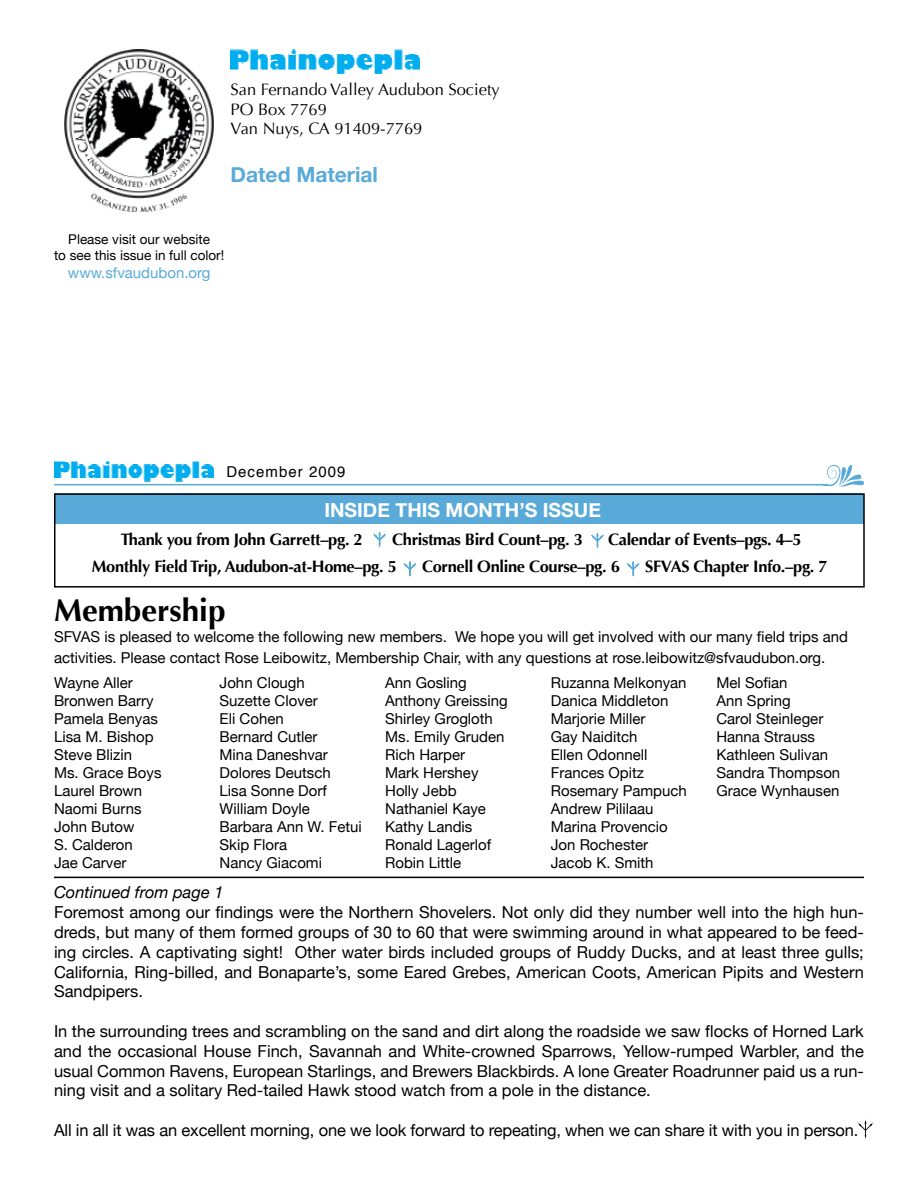
<style>
.page{position:relative;width:918px;height:1188px;background:#fff}
.page>*{position:absolute;margin:0;border:0;box-sizing:border-box;transform-origin:0 0}
.t1{font:700 31.5px "Optima";color:#000}
.t2{font:700 21px "Helvetica Neue";color:#59aad9}
.t3{font:700 19.5px "Helvetica Neue";color:#fff}
.t4{font:16.5px/19.8px "Helvetica Neue";color:#000;text-align:justify}
.t5{font:700 16.5px "Optima";letter-spacing:-.02em;color:#000}
.t6{font:16.5px/19.5px "Optima";color:#000}
.t7{font:italic 16.5px "Helvetica Neue";color:#000}
.t8{font:15px/18px "Helvetica Neue";color:#000}
.t9{font:15px "Helvetica Neue";color:#59aad9}
.t10{font:15px "Helvetica";letter-spacing:.07em;color:#000}
.t11{font:13.5px/16.2px "Helvetica Neue";color:#000;text-align:center}
</style>
<div class="page">
<img style="left:64px;top:50px;width:149px;height:162px">
<img style="left:231px;top:50px;width:189px;height:24px">
<hr style="left:54px;top:484px;width:774px;height:1px;background:#59aad9">
<svg style="left:816px;top:465px;width:48px;height:22px"></svg>
<img style="left:54px;top:461px;width:159px;height:21px">
<div style="left:54px;top:494px;width:810px;height:30px;background:#59aad9"></div>
<div style="left:54px;top:493px;width:811px;height:95px;border:2px solid #000"></div>
<svg style="left:627px;top:561px;width:12px;height:15px"></svg>
<svg style="left:404px;top:561px;width:12px;height:15px"></svg>
<svg style="left:373px;top:532px;width:13px;height:15px"></svg>
<svg style="left:591px;top:533px;width:13px;height:15px"></svg>
<svg style="left:858px;top:1120px;width:15px;height:19px"></svg>
<hr style="left:54px;top:877px;width:810px;height:1px;background:#000">
<p class="t6" style="left:231px;top:80px;width:271px">San Fernando Valley Audubon Society<br>PO Box 7769<br>Van Nuys, CA 91409-7769</p>
<h2 class="t2" style="left:231px;top:162px;width:149px">Dated Material</h2>
<p class="t11" style="left:54px;top:230px;width:172px">Please visit our website<br>to see this issue in full color!</p>
<p class="t9" style="left:68px;top:263px;width:144px">www.sfvaudubon.org</p>
<p class="t10" style="left:226px;top:459px;width:121px">December 2009</p>
<h3 class="t3" style="left:324px;top:498px;width:278px">INSIDE THIS MONTH’S ISSUE</h3>
<p class="t5" style="left:121px;top:530px;width:243px">Thank you from John Garrett–pg. 2</p>
<p class="t5" style="left:392px;top:530px;width:192px">Christmas Bird Count–pg. 3</p>
<p class="t5" style="left:608px;top:530px;width:195px">Calendar of Events–pgs. 4–5</p>
<p class="t5" style="left:92px;top:557px;width:307px">Monthly Field Trip, Audubon-at-Home–pg. 5</p>
<p class="t5" style="left:422px;top:557px;width:199px">Cornell Online Course–pg. 6</p>
<p class="t5" style="left:645px;top:557px;width:184px">SFVAS Chapter Info.–pg. 7</p>
<h1 class="t1" style="left:54px;top:592px;width:173px">Membership</h1>
<p class="t8" style="left:54px;top:626px;width:796px;line-height:21px">SFVAS is pleased to welcome the following new members. We hope you will get involved with our many field trips and activities. Please contact Rose Leibowitz, Membership Chair, with any questions at rose.leibowitz@sfvaudubon.org.</p>
<p class="t8" style="left:54px;top:674px;width:109px">Wayne Aller<br>Bronwen Barry<br>Pamela Benyas<br>Lisa M. Bishop<br>Steve Blizin<br>Ms. Grace Boys<br>Laurel Brown<br>Naomi Burns<br>John Butow<br>S. Calderon<br>Jae Carver</p>
<p class="t8" style="left:220px;top:674px;width:144px">John Clough<br>Suzette Clover<br>Eli Cohen<br>Bernard Cutler<br>Mina Daneshvar<br>Dolores Deutsch<br>Lisa Sonne Dorf<br>William Doyle<br>Barbara Ann W. Fetui<br>Skip Flora<br>Nancy Giacomi</p>
<p class="t8" style="left:385px;top:674px;width:124px">Ann Gosling<br>Anthony Greissing<br>Shirley Grogloth<br>Ms. Emily Gruden<br>Rich Harper<br>Mark Hershey<br>Holly Jebb<br>Nathaniel Kaye<br>Kathy Landis<br>Ronald Lagerlof<br>Robin Little</p>
<p class="t8" style="left:551px;top:674px;width:138px">Ruzanna Melkonyan<br>Danica Middleton<br>Marjorie Miller<br>Gay Naiditch<br>Ellen Odonnell<br>Frances Opitz<br>Rosemary Pampuch<br>Andrew Pililaau<br>Marina Provencio<br>Jon Rochester<br>Jacob K. Smith</p>
<p class="t8" style="left:716px;top:674px;width:125px">Mel Sofian<br>Ann Spring<br>Carol Steinleger<br>Hanna Strauss<br>Kathleen Sulivan<br>Sandra Thompson<br>Grace Wynhausen</p>
<p class="t7" style="left:54px;top:883px;width:171px">Continued from page 1</p>
<p class="t4" style="left:54px;top:902px;width:812px">Foremost among our findings were the Northern Shovelers. Not only did they number well into the high hun&shy;dreds, but many of them formed groups of 30 to 60 that were swimming around in what appeared to be feed&shy;ing circles. A captivating sight! Other water birds included groups of Ruddy Ducks, and at least three gulls; California, Ring-billed, and Bonaparte’s, some Eared Grebes, American Coots, American Pipits and Western Sandpipers.</p>
<p class="t4" style="left:54px;top:1021px;width:811px">In the surrounding trees and scrambling on the sand and dirt along the roadside we saw flocks of Horned Lark and the occasional House Finch, Savannah and White-crowned Sparrows, Yellow-rumped Warbler, and the usual Common Ravens, European Starlings, and Brewers Blackbirds. A lone Greater Roadrunner paid us a run&shy;ning visit and a solitary Red-tailed Hawk stood watch from a pole in the distance.</p>
<p class="t4" style="left:54px;top:1120px;width:806px">All in all it was an excellent morning, one we look forward to repeating, when we can share it with you in person.</p>
</div>
